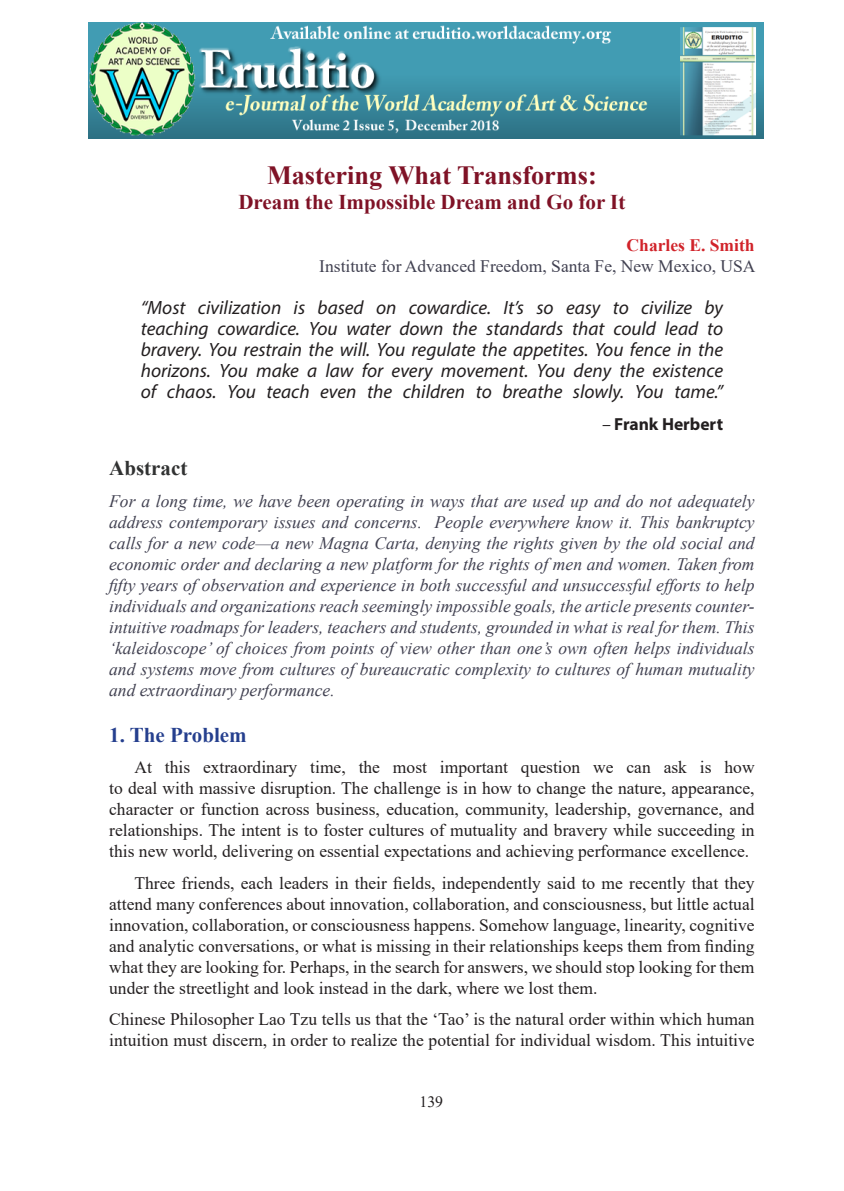
<style>
.page{position:relative;width:844px;height:1191px;background:#fff}
.page>*{position:absolute;margin:0;border:0;box-sizing:border-box;transform-origin:0 0}
.t1{font:700 26.25px "Times New Roman";color:#7f1226}
.t2{font:700 21px "Times New Roman";color:#7f1226}
.t3{font:700 21px "Times New Roman";color:#253f8e}
.t4{font:700 21px "Times New Roman";color:#313232}
.t5{font:italic 19.25px/21px "Myriad Pro";color:#231f20;text-align:justify}
.t6{font:17.5px/21px "Times New Roman";color:#231f20;text-align:justify}
.t7{font:italic 17.5px/21px "Times New Roman";color:#414151;text-align:justify}
.t8{font:17.5px "Times New Roman";color:#414151}
.t9{font:700 17.5px "Times New Roman";color:#d1232a}
.t10{font:700 17.5px "Myriad Pro";color:#231f20}
.t11{font:15.75px "Times New Roman";color:#231f20}
.s1{font-weight:400;font-style:italic}
</style>
<div class="page">
<img style="left:88px;top:23px;width:675px;height:116px">
<h1 class="t1" style="left:267px;top:156px;width:331px">Mastering What Transforms:</h1>
<p class="t2" style="left:238px;top:187px;width:388px">Dream the Impossible Dream and Go for It</p>
<p class="t9" style="left:626px;top:232px;width:129px">Charles E. Smith</p>
<p class="t8" style="left:319px;top:254px;width:437px">Institute for Advanced Freedom, Santa Fe, New Mexico, USA</p>
<p class="t5" style="left:141px;top:297px;width:583px">“Most civilization is based on cowardice. It’s so easy to civilize by teaching cowardice. You water down the standards that could lead to bravery. You restrain the will. You regulate the appetites. You fence in the horizons. You make a law for every movement. You deny the existence of chaos. You teach even the children to breathe slowly. You tame.”</p>
<p class="t10" style="left:602px;top:412px;width:122px"><span class="s1">–</span> Frank Herbert</p>
<p class="t4" style="left:109px;top:453px;width:80px">Abstract</p>
<p class="t7" style="left:109px;top:490px;width:646px">For a long time, we have been operating in ways that are used up and do not adequately address contemporary issues and concerns. People everywhere know it. This bankruptcy calls for a new code—a new Magna Carta, denying the rights given by the old social and economic order and declaring a new platform for the rights of men and women. Taken from fifty years of observation and experience in both successful and unsuccessful efforts to help individuals and organizations reach seemingly impossible goals, the article presents counter&shy;intuitive roadmaps for leaders, teachers and students, grounded in what is real for them. This ‘kaleidoscope’ of choices from points of view other than one’s own often helps individuals and systems move from cultures of bureaucratic complexity to cultures of human mutuality and extraordinary performance.</p>
<p class="t3" style="left:109px;top:719px;width:139px">1. The Problem</p>
<p class="t6" style="left:109px;top:756px;width:646px;text-indent:25px">At this extraordinary time, the most important question we can ask is how to deal with massive disruption. The challenge is in how to change the nature, appearance, character or function across business, education, community, leadership, governance, and relationships. The intent is to foster cultures of mutuality and bravery while succeeding in this new world, delivering on essential expectations and achieving performance excellence.</p>
<p class="t6" style="left:109px;top:872px;width:646px;text-indent:25px">Three friends, each leaders in their fields, independently said to me recently that they attend many conferences about innovation, collaboration, and consciousness, but little actual innovation, collaboration, or consciousness happens. Somehow language, linearity, cognitive and analytic conversations, or what is missing in their relationships keeps them from finding what they are looking for. Perhaps, in the search for answers, we should stop looking for them under the streetlight and look instead in the dark, where we lost them.</p>
<p class="t6" style="left:109px;top:1008px;width:646px">Chinese Philosopher Lao Tzu tells us that the ‘Tao’ is the natural order within which human intuition must discern, in order to realize the potential for individual wisdom. This intuitive</p>
<p class="t11" style="left:419px;top:1090px;width:25px">139</p>
</div>
